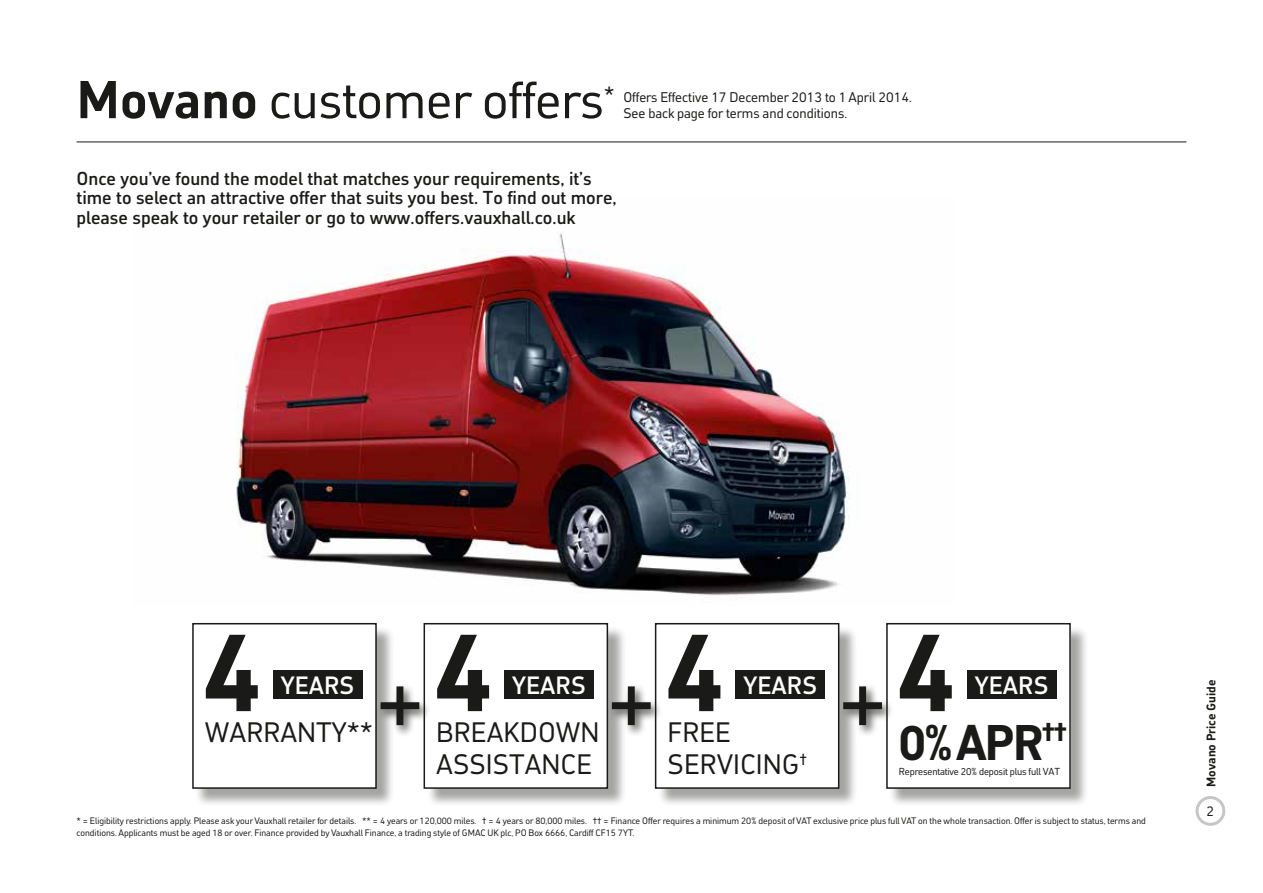
<style>
.page{position:relative;width:1263px;height:893px;background:#fff}
.page>*{position:absolute;margin:0;border:0;box-sizing:border-box;transform-origin:0 0}
.t1{font:700 108px "Vauxhall Tec";color:#1a1a18}
.t2{font:90px "Vauxhall Tec";color:#1a1a18}
.t3{font:51px "Vauxhall Tec";color:#1a1a18}
.t4{font:700 48px "Vauxhall Tec";color:#1a1a18}
.t5{font:27px/31.5px "Vauxhall Tec";color:#1a1a18}
.t6{font:500 24px "Vauxhall Tec";color:#fff}
.t7{font:500 18px/19.5px "Vauxhall Tec";color:#1a1a18}
.t8{font:13.5px/16.2px "Vauxhall Tec";color:#1a1a18}
.t9{font:700 12px "Vauxhall Tec";color:#1a1a18}
.t10{font:9.75px "Vauxhall Tec";letter-spacing:-.02em;color:#1a1a18}
.t11{font:9px/12px "Vauxhall Tec";color:#1a1a18}
.s1{font-weight:700}
.s2{font-size:22.5px}
</style>
<div class="page">
<img style="left:236px;top:233px;width:613px;height:363px">
<hr style="left:77px;top:142px;width:1109px;height:1px;background:#1a1a18">
<div style="left:194px;top:625px;width:201px;height:182px;background:#1a1a18;opacity:.4"></div>
<div style="left:193px;top:624px;width:183px;height:164px;background:#fff"></div>
<div style="left:192px;top:623px;width:185px;height:166px;border:2px solid #1a1a18"></div>
<div style="left:273px;top:670px;width:89px;height:29px;background:#1a1a18"></div>
<div style="left:426px;top:625px;width:201px;height:182px;background:#1a1a18;opacity:.4"></div>
<div style="left:424px;top:624px;width:183px;height:164px;background:#fff"></div>
<div style="left:423px;top:623px;width:185px;height:166px;border:2px solid #1a1a18"></div>
<div style="left:504px;top:670px;width:90px;height:29px;background:#1a1a18"></div>
<div style="left:657px;top:625px;width:201px;height:182px;background:#1a1a18;opacity:.4"></div>
<div style="left:656px;top:624px;width:183px;height:164px;background:#fff"></div>
<div style="left:655px;top:623px;width:184px;height:166px;border:2px solid #1a1a18"></div>
<div style="left:736px;top:670px;width:89px;height:29px;background:#1a1a18"></div>
<div style="left:888px;top:625px;width:201px;height:182px;background:#1a1a18;opacity:.4"></div>
<div style="left:887px;top:624px;width:183px;height:164px;background:#fff"></div>
<div style="left:886px;top:623px;width:185px;height:166px;border:2px solid #1a1a18"></div>
<div style="left:967px;top:670px;width:89px;height:29px;background:#1a1a18"></div>
<div style="left:376px;top:683px;width:55px;height:54px;background:#1a1a18;opacity:.75"></div>
<div style="left:608px;top:683px;width:55px;height:54px;background:#1a1a18;opacity:.75"></div>
<div style="left:839px;top:683px;width:55px;height:54px;background:#1a1a18;opacity:.75"></div>
<div style="left:1195px;top:796px;width:30px;height:30px;border:3px solid #c5c6c6;border-radius:50%"></div>
<h3 class="t3" style="left:77px;top:67px;width:529px"><span class="s1">Movano</span> customer offers</h3>
<h3 class="t8" style="left:623px;top:89px;width:290px;text-indent:-19px"><span class="s2">*</span> Offers Effective 17 December 2013 to 1 April 2014.<br>See back page for terms and conditions.</h3>
<h3 class="t7" style="left:77px;top:168px;width:542px">Once you’ve found the model that matches your requirements, it’s time to select an attractive offer that suits you best. To find out more, please speak to your retailer or go to www.offers.vauxhall.co.uk</h3>
<h1 class="t1" style="left:201px;top:602px;width:63px">4</h1>
<h3 class="t6" style="left:281px;top:670px;width:75px">YEARS</h3>
<h3 class="t5" style="left:205px;top:716px;width:170px">WARRANTY**</h3>
<h1 class="t1" style="left:432px;top:602px;width:63px">4</h1>
<h1 class="t1" style="left:663px;top:602px;width:63px">4</h1>
<h1 class="t1" style="left:895px;top:602px;width:63px">4</h1>
<h3 class="t6" style="left:512px;top:670px;width:75px">YEARS</h3>
<h3 class="t5" style="left:436px;top:716px;width:165px">BREAKDOWN<br>ASSISTANCE</h3>
<h3 class="t6" style="left:743px;top:670px;width:75px">YEARS</h3>
<h3 class="t5" style="left:668px;top:716px;width:141px">FREE<br>SERVICING<sup>†</sup></h3>
<h3 class="t6" style="left:975px;top:670px;width:75px">YEARS</h3>
<h2 class="t2" style="left:375px;top:640px;width:51px">+</h2>
<h2 class="t2" style="left:606px;top:640px;width:51px">+</h2>
<h3 class="t4" style="left:838px;top:711px;width:231px"><sup>+</sup> 0% APR<sup>††</sup></h3>
<p class="t10" style="left:899px;top:765px;width:162px">Representative 20% deposit plus full VAT</p>
<p class="t11" style="left:77px;top:814px;width:1071px">* = Eligibility restrictions apply. Please ask your Vauxhall retailer for details. ** = 4 years or 120,000 miles. † = 4 years or 80,000 miles. †† = Finance Offer requires a minimum 20% deposit of VAT exclusive price plus full VAT on the whole transaction. Offer is subject to status, terms and conditions. Applicants must be aged 18 or over. Finance provided by Vauxhall Finance, a trading style of GMAC UK plc, PO Box 6666, Cardiff CF15 7YT.</p>
<h3 class="t9" style="left:1203px;top:787px;width:108px;rotate:-90deg">Movano Price Guide</h3>
<h3 class="t8" style="left:1206px;top:803px;width:9px">2</h3>
</div>
